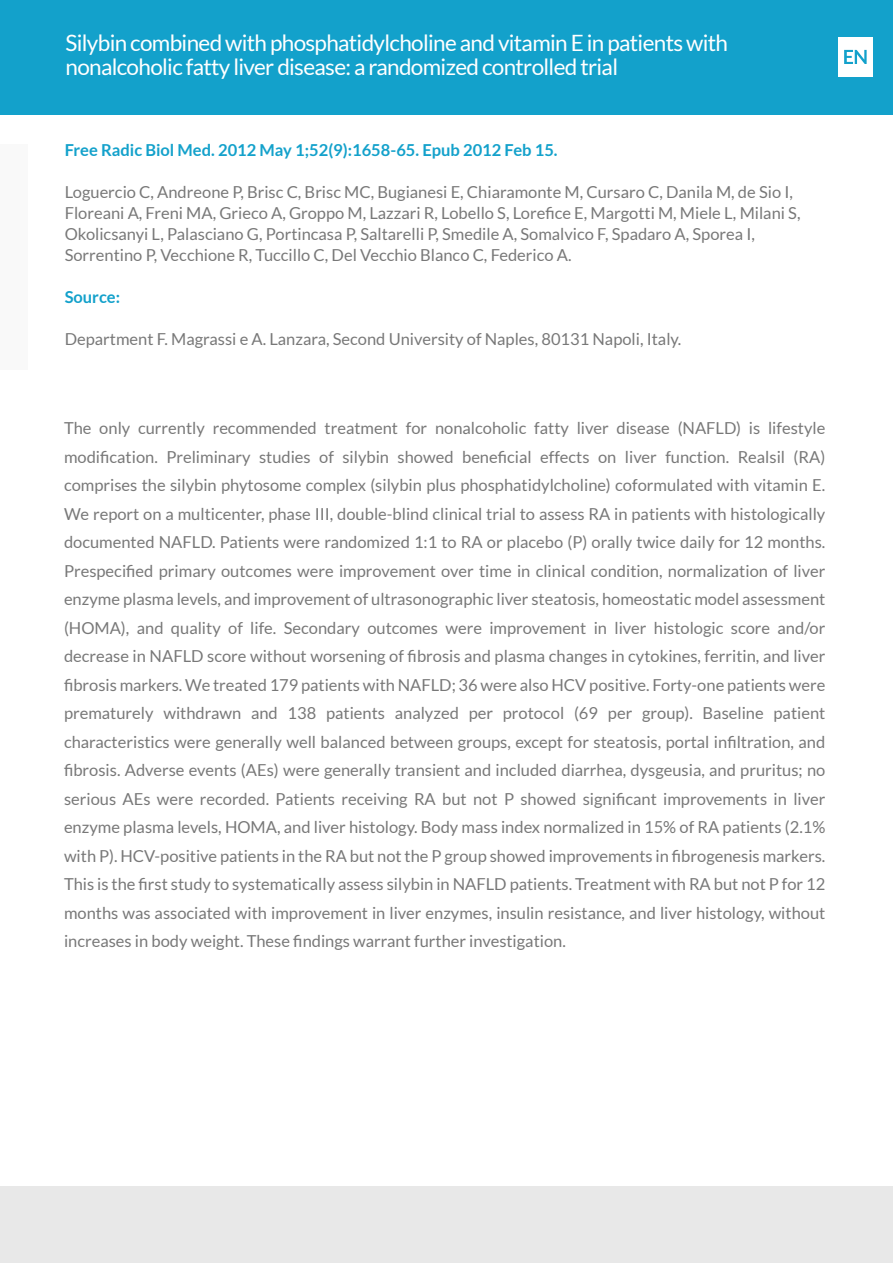
<style>
.page{position:relative;width:893px;height:1263px;background:#fff}
.page>*{position:absolute;margin:0;border:0;box-sizing:border-box;transform-origin:0 0}
.t1{font:22.5px/24px "Lato";letter-spacing:-.03em;color:#fff}
.t2{font:16.5px/28.5px "Lato";color:#787878;text-align:justify}
.t3{font:700 16.5px "Lato";color:#13a1cb}
</style>
<div class="page">
<div style="left:0;top:144px;width:27px;height:225px;background:#f9f9f9"></div>
<div style="left:0;top:0;width:893px;height:114px;background:#13a1cb"></div>
<div style="left:0;top:1187px;width:893px;height:76px;background:#e8e8e8"></div>
<div style="left:838px;top:38px;width:35px;height:38px;background:#fff"></div>
<svg style="left:844px;top:50px;width:23px;height:14px"></svg>
<h1 class="t1" style="left:65px;top:31px;width:664px">Silybin combined with phosphatidylcholine and vitamin E in patients with nonalcoholic fatty liver disease: a randomized controlled trial</h1>
<p class="t3" style="left:65px;top:141px;width:494px">Free Radic Biol Med. 2012 May 1;52(9):1658-65. Epub 2012 Feb 15.</p>
<p class="t2" style="left:65px;top:182px;width:737px;line-height:21px;text-align:left">Loguercio C, Andreone P, Brisc C, Brisc MC, Bugianesi E, Chiaramonte M, Cursaro C, Danila M, de Sio I, Floreani A, Freni MA, Grieco A, Groppo M, Lazzari R, Lobello S, Lorefice E, Margotti M, Miele L, Milani S, Okolicsanyi L, Palasciano G, Portincasa P, Saltarelli P, Smedile A, Somalvico F, Spadaro A, Sporea I, Sorrentino P, Vecchione R, Tuccillo C, Del Vecchio Blanco C, Federico A.</p>
<p class="t3" style="left:65px;top:288px;width:57px">Source:</p>
<p class="t2" style="left:65px;top:325px;width:618px">Department F. Magrassi e A. Lanzara, Second University of Naples, 80131 Napoli, Italy.</p>
<p class="t2" style="left:64px;top:414px;width:763px">The only currently recommended treatment for nonalcoholic fatty liver disease (NAFLD) is lifestyle modification. Preliminary studies of silybin showed beneficial effects on liver function. Realsil (RA) comprises the silybin phytosome complex (silybin plus phosphatidylcholine) coformulated with vitamin E.<br>We report on a multicenter, phase III, double-blind clinical trial to assess RA in patients with histologically documented NAFLD. Patients were randomized 1:1 to RA or placebo (P) orally twice daily for 12 months.<br>Prespecified primary outcomes were improvement over time in clinical condition, normalization of liver enzyme plasma levels, and improvement of ultrasonographic liver steatosis, homeostatic model assessment (HOMA), and quality of life. Secondary outcomes were improvement in liver histologic score and/or decrease in NAFLD score without worsening of fibrosis and plasma changes in cytokines, ferritin, and liver fibrosis markers. We treated 179 patients with NAFLD; 36 were also HCV positive. Forty-one patients were prematurely withdrawn and 138 patients analyzed per protocol (69 per group). Baseline patient characteristics were generally well balanced between groups, except for steatosis, portal infiltration, and fibrosis. Adverse events (AEs) were generally transient and included diarrhea, dysgeusia, and pruritus; no serious AEs were recorded. Patients receiving RA but not P showed significant improvements in liver enzyme plasma levels, HOMA, and liver histology. Body mass index normalized in 15% of RA patients (2.1% with P). HCV-positive patients in the RA but not the P group showed improvements in fibrogenesis markers.<br>This is the first study to systematically assess silybin in NAFLD patients. Treatment with RA but not P for 12 months was associated with improvement in liver enzymes, insulin resistance, and liver histology, without increases in body weight. These findings warrant further investigation.</p>
</div>
